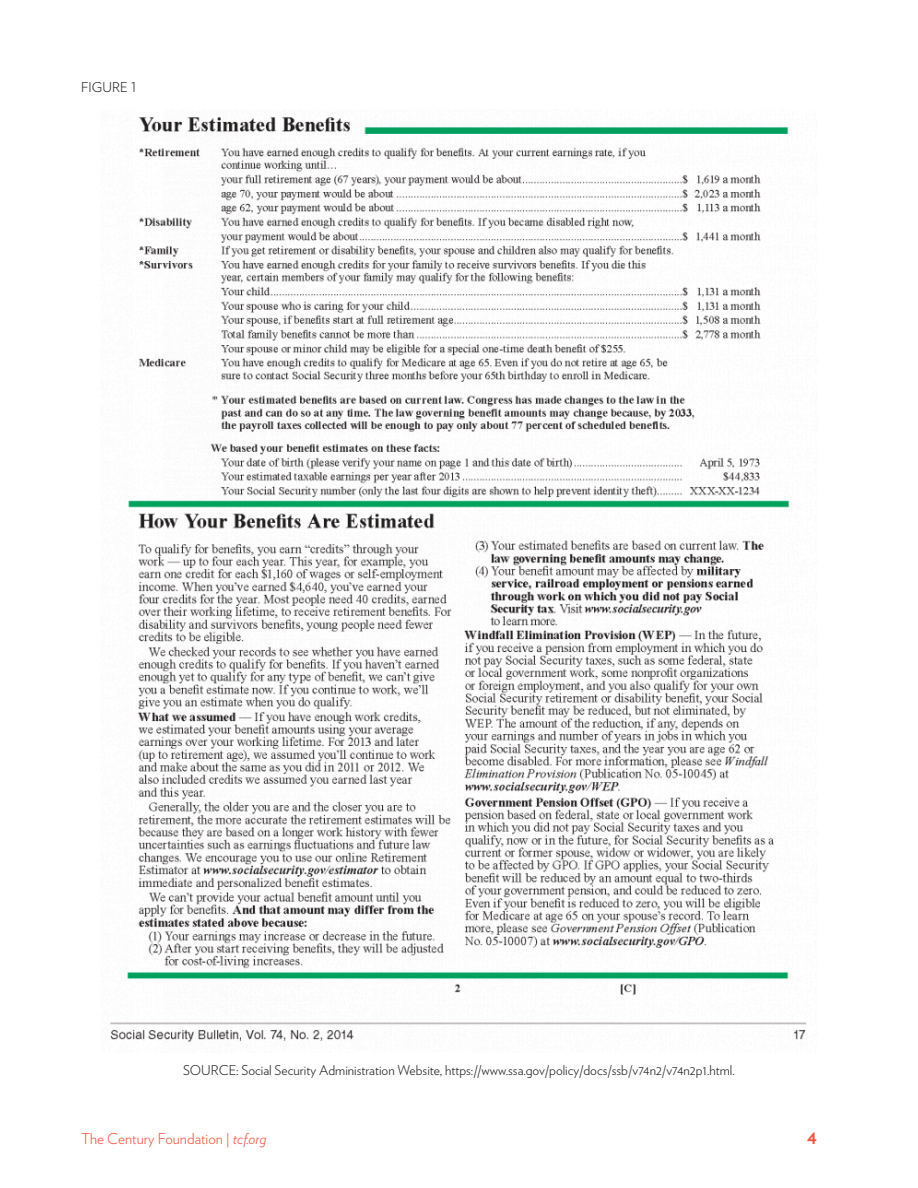
<style>
.page{position:relative;width:918px;height:1188px;background:#fff}
.page>*{position:absolute;margin:0;border:0;box-sizing:border-box;transform-origin:0 0}
.t1{font:700 19.5px "Verlag";color:#f05542}
.t2{font:300 15px "Verlag";color:#f05542}
.t3{font:300 13.5px "Verlag";color:#231f20}
.s1{font-style:italic}
</style>
<div class="page">
<img style="left:110px;top:117px;width:696px;height:925px">
<p class="t3" style="left:81px;top:77px;width:57px">FIGURE 1</p>
<p class="t3" style="left:183px;top:1060px;width:553px">SOURCE: Social Security Administration Website, https://www.ssa.gov/policy/docs/ssb/v74n2/v74n2p1.html.</p>
<p class="t2" style="left:81px;top:1128px;width:187px">The Century Foundation | <span class="s1">tcf.org</span></p>
<h1 class="t1" style="left:807px;top:1122px;width:11px">4</h1>
</div>
